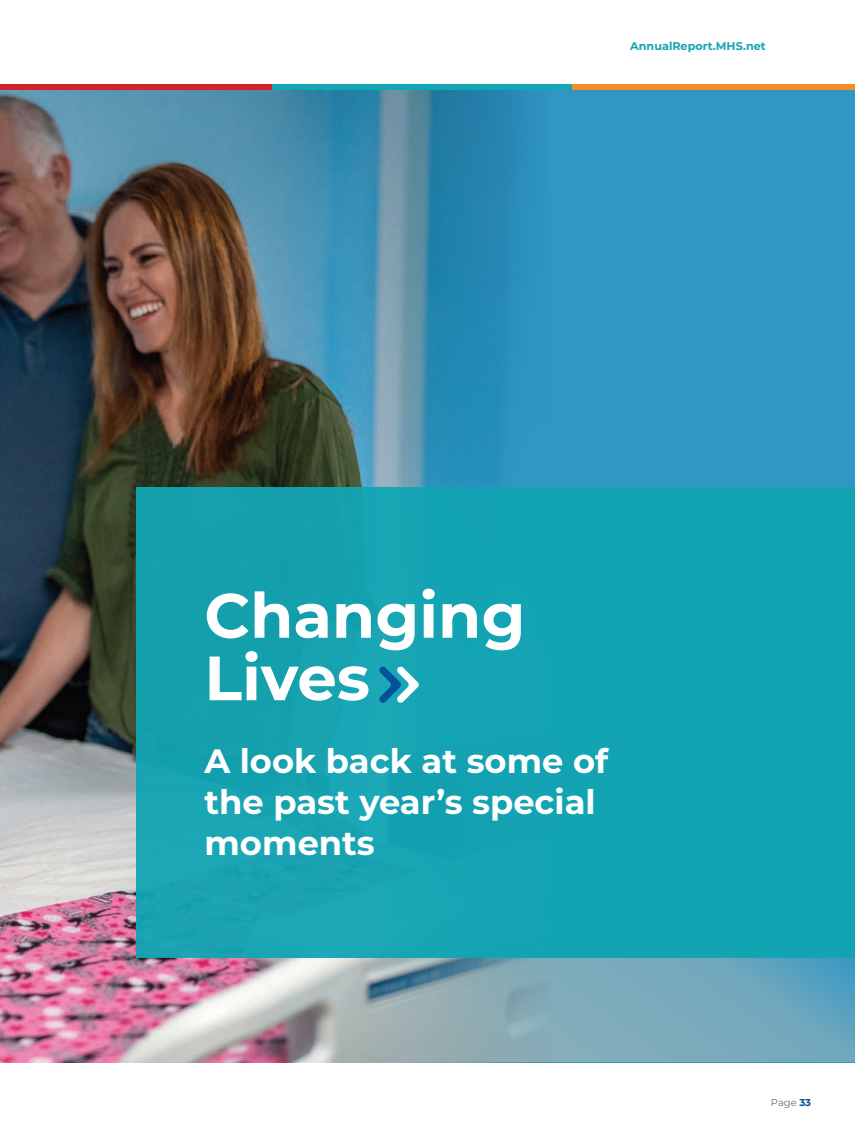
<style>
.page{position:relative;width:855px;height:1125px;background:#fff}
.page>*{position:absolute;margin:0;border:0;box-sizing:border-box;transform-origin:0 0}
.t1{font:700 62.5px/62.5px "Montserrat";color:#fff}
.t2{font:700 33.75px/41.2px "Montserrat";color:#fff}
.t3{font:700 11.25px "Montserrat";color:#12a5b4}
.t4{font:10px "Montserrat";color:#6c6d70}
.s1{font-weight:700;color:#01529b}
</style>
<div class="page">
<div style="left:572px;top:84px;width:283px;height:6px;background:#f68c29"></div>
<div style="left:272px;top:84px;width:300px;height:6px;background:#12a5b4"></div>
<div style="left:0;top:84px;width:272px;height:6px;background:#d1232a"></div>
<div style="left:0;top:90px;width:855px;height:972px;background:#3096c5"></div>
<img style="left:0;top:90px;width:528px;height:867px">
<svg style="left:551px;top:957px;width:304px;height:105px;background:#72a8bc"></svg>
<img style="left:0;top:957px;width:551px;height:105px">
<div style="left:136px;top:487px;width:719px;height:470px;background:#12a5b4"></div>
<svg style="left:379px;top:666px;width:40px;height:37px"></svg>
<p class="t3" style="left:630px;top:38px;width:137px">AnnualReport.MHS.net</p>
<h1 class="t1" style="left:204px;top:581px;width:322px">Changing<br>Lives</h1>
<p class="t2" style="left:204px;top:739px;width:405px">A look back at some of the past year’s special moments</p>
<p class="t4" style="left:771px;top:1096px;width:42px">Page <span class="s1">33</span></p>
</div>
